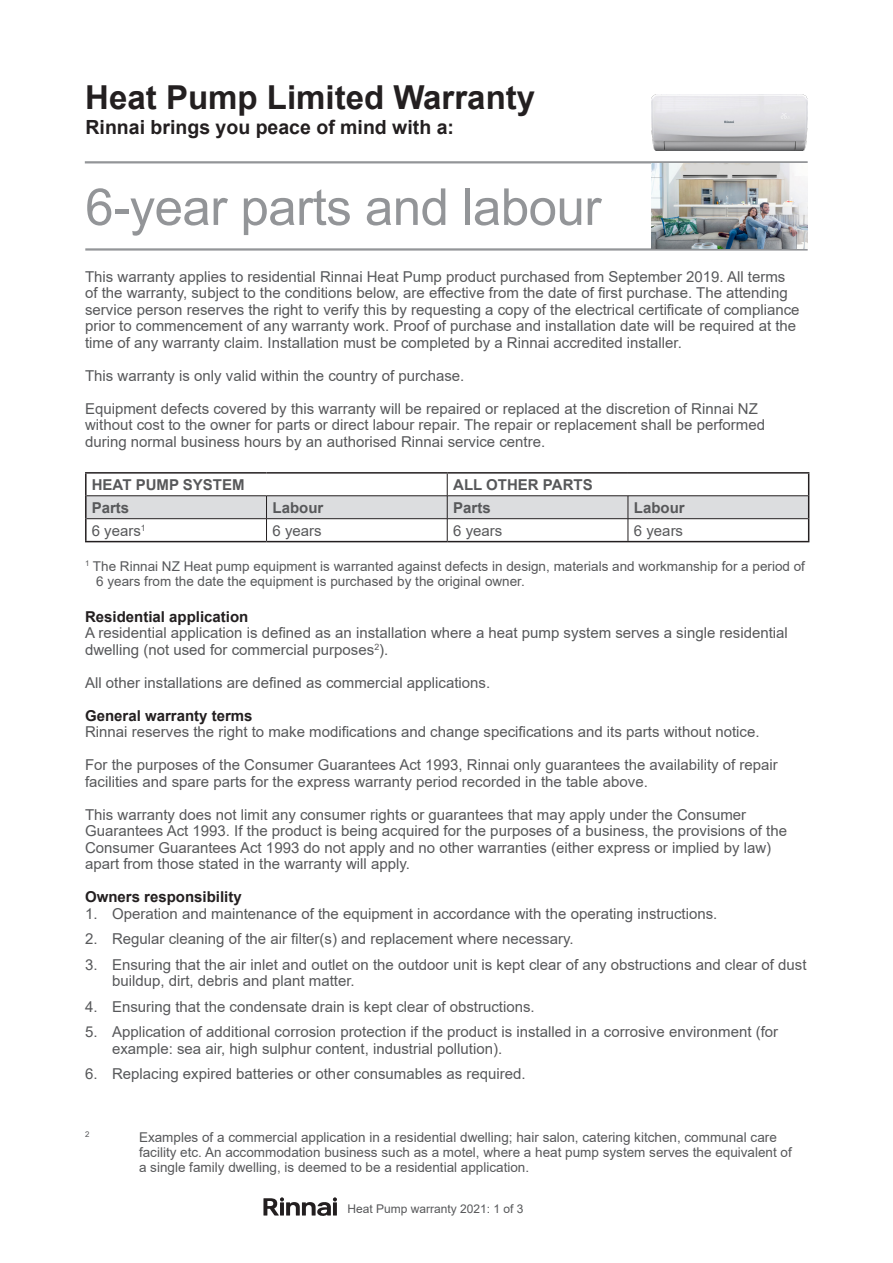
<style>
.page{position:relative;width:893px;height:1263px;background:#fff}
.page>*{position:absolute;margin:0;border:0;box-sizing:border-box;transform-origin:0 0}
.t1{font:51px "Arial";letter-spacing:-.01em;color:#939598}
._1__page_heading{font:700 33px "Arial";color:#231f20}
.t2{font:700 19.5px "Arial";color:#231f20}
.t3{font:15px/16.5px "Arial";color:#57585a}
.t4{font:700 15px "Arial";color:#231f20}
.t5{font:700 15px "Arial";color:#57585a}
.t6{font:13.5px/15px "Arial";color:#57585a}
.t7{font:12px "Arial";color:#57585a}
.t8{font:7.8px "Arial";color:#57585a}
</style>
<div class="page">
<svg style="left:263px;top:1197px;width:74px;height:19px"></svg>
<hr style="left:85px;top:161px;width:723px;height:2px;background:#939598">
<hr style="left:85px;top:248px;width:723px;height:3px;background:#939598">
<hr style="left:85px;top:472px;width:181px;height:2px;background:#231f20">
<hr style="left:85px;top:474px;width:2px;height:22px;background:#231f20">
<hr style="left:266px;top:472px;width:181px;height:2px;background:#231f20">
<hr style="left:447px;top:472px;width:181px;height:2px;background:#231f20">
<hr style="left:628px;top:472px;width:181px;height:2px;background:#231f20">
<hr style="left:85px;top:496px;width:2px;height:23px;background:#231f20">
<hr style="left:85px;top:519px;width:2px;height:22px;background:#231f20">
<svg style="left:86px;top:474px;width:723px;height:67px"></svg>
<hr style="left:85px;top:541px;width:181px;height:1px;background:#231f20">
<hr style="left:266px;top:541px;width:181px;height:1px;background:#231f20">
<hr style="left:447px;top:541px;width:181px;height:1px;background:#231f20">
<hr style="left:628px;top:541px;width:181px;height:1px;background:#231f20">
<img style="left:651px;top:163px;width:157px;height:85px">
<img style="left:651px;top:94px;width:157px;height:57px">
<p class="_1__page_heading" style="left:85px;top:74px;width:451px">Heat Pump Limited Warranty</p>
<p class="t2" style="left:86px;top:113px;width:370px">Rinnai brings you peace of mind with a:</p>
<p class="t1" style="left:85px;top:172px;width:518px">6-year parts and labour</p>
<p class="t3" style="left:85px;top:268px;width:716px">This warranty applies to residential Rinnai Heat Pump product purchased from September 2019. All terms of the warranty, subject to the conditions below, are effective from the date of first purchase. The attending service person reserves the right to verify this by requesting a copy of the electrical certificate of compliance prior to commencement of any warranty work. Proof of purchase and installation date will be required at the time of any warranty claim. Installation must be completed by a Rinnai accredited installer.</p>
<p class="t3" style="left:85px;top:367px;width:381px">This warranty is only valid within the country of purchase.</p>
<p class="t3" style="left:85px;top:400px;width:682px">Equipment defects covered by this warranty will be repaired or replaced at the discretion of Rinnai NZ without cost to the owner for parts or direct labour repair. The repair or replacement shall be performed during normal business hours by an authorised Rinnai service centre.</p>
<p class="t5" style="left:92px;top:474px;width:154px">HEAT PUMP SYSTEM</p>
<p class="t5" style="left:453px;top:474px;width:141px">ALL OTHER PARTS</p>
<p class="t5" style="left:92px;top:497px;width:39px">Parts</p>
<p class="t5" style="left:272px;top:497px;width:52px">Labour</p>
<p class="t5" style="left:453px;top:497px;width:39px">Parts</p>
<p class="t5" style="left:634px;top:497px;width:52px">Labour</p>
<p class="t3" style="left:92px;top:522px;width:56px">6 years<sup>1</sup></p>
<p class="t3" style="left:272px;top:522px;width:51px">6 years</p>
<p class="t3" style="left:453px;top:522px;width:51px">6 years</p>
<p class="t3" style="left:634px;top:522px;width:51px">6 years</p>
<p class="t6" style="left:96px;top:558px;width:710px;text-indent:-11px"><sup>1</sup> The Rinnai NZ Heat pump equipment is warranted against defects in design, materials and workmanship for a period of<br>6 years from the date the equipment is purchased by the original owner.</p>
<p class="t4" style="left:85px;top:606px;width:165px">Residential application</p>
<p class="t3" style="left:85px;top:625px;width:704px">A residential application is defined as an installation where a heat pump system serves a single residential dwelling (not used for commercial purposes<sup>2</sup>).</p>
<p class="t3" style="left:85px;top:674px;width:407px">All other installations are defined as commercial applications.</p>
<p class="t4" style="left:85px;top:705px;width:169px">General warranty terms</p>
<p class="t3" style="left:85px;top:724px;width:676px">Rinnai reserves the right to make modifications and change specifications and its parts without notice.</p>
<p class="t3" style="left:85px;top:757px;width:694px">For the purposes of the Consumer Guarantees Act 1993, Rinnai only guarantees the availability of repair facilities and spare parts for the express warranty period recorded in the table above.</p>
<p class="t3" style="left:85px;top:806px;width:704px">This warranty does not limit any consumer rights or guarantees that may apply under the Consumer Guarantees Act 1993. If the product is being acquired for the purposes of a business, the provisions of the Consumer Guarantees Act 1993 do not apply and no other warranties (either express or implied by law) apart from those stated in the warranty will apply.</p>
<p class="t4" style="left:85px;top:886px;width:158px">Owners responsibility</p>
<p class="t3" style="left:85px;top:905px;width:634px">1. Operation and maintenance of the equipment in accordance with the operating instructions.</p>
<p class="t3" style="left:85px;top:931px;width:490px">2. Regular cleaning of the air filter(s) and replacement where necessary.</p>
<p class="t3" style="left:112px;top:956px;width:696px;text-indent:-27px">3. Ensuring that the air inlet and outlet on the outdoor unit is kept clear of any obstructions and clear of dust buildup, dirt, debris and plant matter.</p>
<p class="t3" style="left:85px;top:998px;width:451px">4. Ensuring that the condensate drain is kept clear of obstructions.</p>
<p class="t3" style="left:112px;top:1024px;width:668px;text-indent:-27px">5. Application of additional corrosion protection if the product is installed in a corrosive environment (for example: sea air, high sulphur content, industrial pollution).</p>
<p class="t3" style="left:85px;top:1066px;width:442px">6. Replacing expired batteries or other consumables as required.</p>
<p class="t8" style="left:85px;top:1129px;width:6px">2</p>
<p class="t6" style="left:139px;top:1129px;width:654px">Examples of a commercial application in a residential dwelling; hair salon, catering kitchen, communal care facility etc. An accommodation business such as a motel, where a heat pump system serves the equivalent of a single family dwelling, is deemed to be a residential application.</p>
<p class="t7" style="left:347px;top:1201px;width:178px">Heat Pump warranty 2021: 1 of 3</p>
</div>
